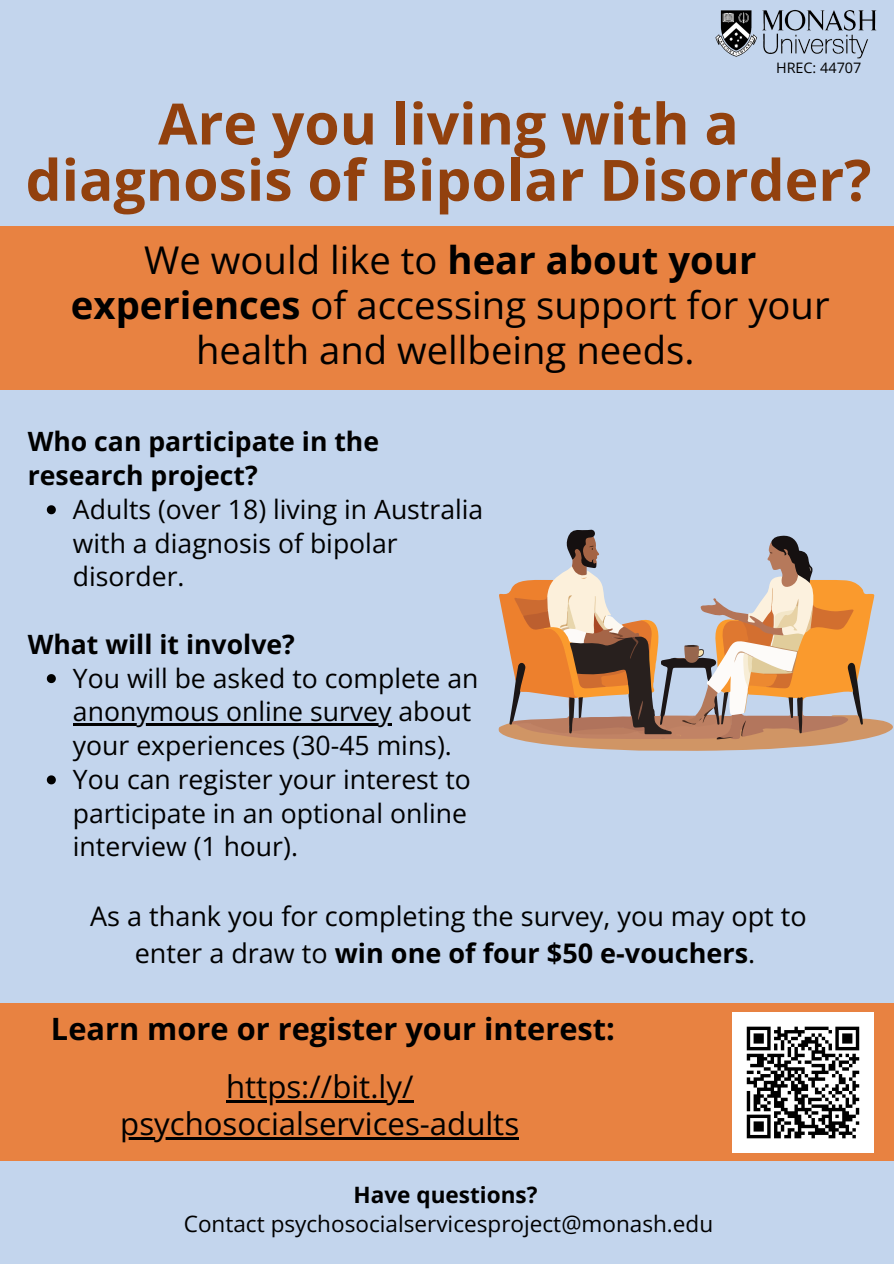
<style>
.page{position:relative;width:894px;height:1264px;background:#fff}
.page>*{position:absolute;margin:0;border:0;box-sizing:border-box;transform-origin:0 0}
.t1{font:700 57px/56.2px "Open Sans";color:#92410e;text-align:center}
.t2{font:38.25px/45px "Open Sans";color:#000;text-align:center}
.t3{font:31.2px "Open Sans";color:#000}
.t4{font:700 30.75px "Open Sans";color:#000}
.t5{font:27px/37.2px "Open Sans";color:#000;text-align:center}
.t6{font:26.55px/33.8px "Open Sans";color:#000}
.t7{font:700 26.55px/33.8px "Open Sans";color:#000}
.t8{font:22.5px "Open Sans";color:#000}
.t9{font:700 22.5px "Open Sans";color:#000}
.t10{font:14.4px "Open Sans";color:#000}
.s1{font-weight:700}
</style>
<div class="page">
<div style="left:0;top:0;width:893px;height:1263px;background:#c3d5ed"></div>
<img style="left:715px;top:10px;width:162px;height:49px">
<svg style="left:498px;top:529px;width:395px;height:222px"></svg>
<div style="left:0;top:1003px;width:893px;height:158px;background:#e88241"></div>
<img style="left:732px;top:1012px;width:141px;height:140px">
<div style="left:0;top:226px;width:893px;height:164px;background:#e88241"></div>
<svg style="left:47px;top:505px;width:9px;height:9px"></svg>
<svg style="left:47px;top:674px;width:9px;height:9px"></svg>
<hr style="left:73px;top:723px;width:318px;height:3px;background:#000">
<svg style="left:47px;top:775px;width:9px;height:9px"></svg>
<hr style="left:226px;top:1100px;width:187px;height:2px;background:#000">
<hr style="left:120px;top:1137px;width:399px;height:2px;background:#000">
<p class="t10" style="left:775px;top:58px;width:87px">HREC: 44707</p>
<h3 class="t1" style="left:26px;top:94px;width:847px">Are you living with a diagnosis of Bipolar Disorder?</h3>
<p class="t2" style="left:71px;top:237px;width:760px">We would like to <span class="s1">hear about your experiences</span> of accessing support for your health and wellbeing needs.</p>
<p class="t7" style="left:28px;top:424px;width:353px">Who can participate in the research project?</p>
<h1 class="t6" style="left:73px;top:491px;width:412px">Adults (over 18) living in Australia with a diagnosis of bipolar disorder.</h1>
<h2 class="t7" style="left:28px;top:626px;width:268px">What will it involve?</h2>
<h5 class="t6" style="left:73px;top:660px;width:407px">You will be asked to complete an</h5>
<p class="t6" style="left:73px;top:694px;width:400px">anonymous online survey about your experiences (30-45 mins).<br>You can register your interest to</p>
<h5 class="t6" style="left:73px;top:795px;width:395px">participate in an optional online interview (1 hour).</h5>
<p class="t5" style="left:90px;top:896px;width:718px">As a thank you for completing the survey, you may opt to enter a draw to <span class="s1">win one of four $50 e-vouchers</span>.</p>
<h6 class="t4" style="left:51px;top:1007px;width:565px">Learn more or register your interest:</h6>
<h4 class="t3" style="left:226px;top:1064px;width:189px">https://bit.ly/</h4>
<p class="t3" style="left:120px;top:1101px;width:400px">psychosocialservices-adults</p>
<p class="t9" style="left:353px;top:1178px;width:185px">Have questions?</p>
<p class="t8" style="left:184px;top:1207px;width:530px">Contact psychosocialservicesproject@monash.edu</p>
</div>
